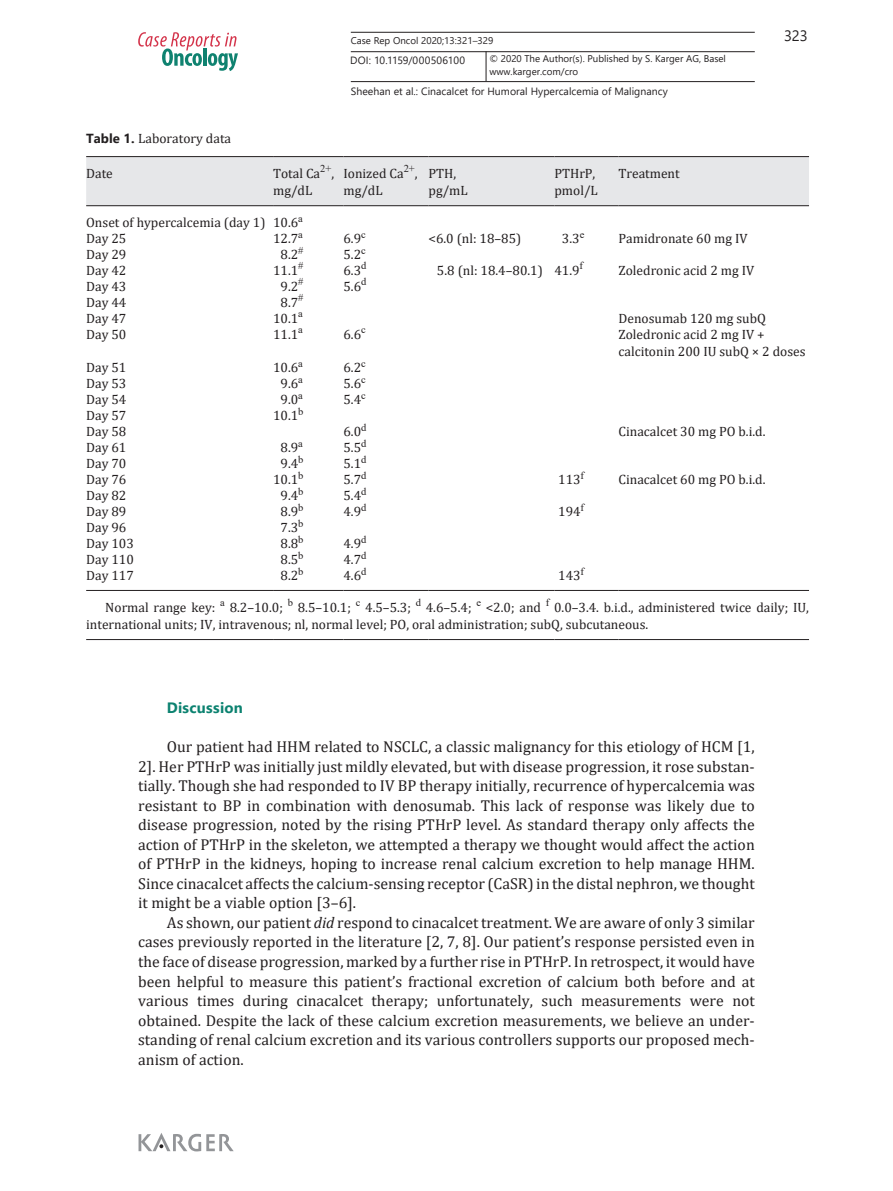
<style>
.page{position:relative;width:893px;height:1191px;background:#fff}
.page>*{position:absolute;margin:0;border:0;box-sizing:border-box;transform-origin:0 0}
.t1{font:15.75px/19.5px "Cambria";color:#231f20;text-align:justify}
.t2{font:700 15px "Segoe UI";letter-spacing:.015em;color:#0c8270}
.t3{font:15px "Segoe UI";color:#231f20}
.t4{font:13.5px/17.4px "Cambria";color:#231f20}
.t5{font:10.5px "Segoe UI";letter-spacing:.005em;color:#231f20}
.t6{font:9.75px "Segoe UI";color:#231f20}
.s1{font-family:"Segoe UI";font-weight:700;font-size:13.2px}
.s2{font-style:italic}
</style>
<div class="page">
<svg style="left:138px;top:32px;width:100px;height:39px"></svg>
<hr style="left:351px;top:51px;width:404px;height:1px;background:#231f20">
<hr style="left:351px;top:81px;width:404px;height:1px;background:#231f20">
<hr style="left:351px;top:32px;width:404px;height:1px;background:#231f20">
<svg style="left:139px;top:1133px;width:95px;height:18px"></svg>
<hr style="left:486px;top:51px;width:1px;height:30px;background:#231f20">
<div style="left:86px;top:157px;width:723px;height:48px;background:#e6e7e9"></div>
<hr style="left:86px;top:156px;width:187px;height:1px;background:#231f20">
<hr style="left:273px;top:156px;width:70px;height:1px;background:#231f20">
<hr style="left:343px;top:156px;width:85px;height:1px;background:#231f20">
<hr style="left:428px;top:156px;width:126px;height:1px;background:#231f20">
<hr style="left:554px;top:156px;width:64px;height:1px;background:#231f20">
<hr style="left:618px;top:156px;width:191px;height:1px;background:#231f20">
<hr style="left:86px;top:205px;width:187px;height:1px;background:#231f20">
<hr style="left:273px;top:205px;width:70px;height:1px;background:#231f20">
<hr style="left:343px;top:205px;width:85px;height:1px;background:#231f20">
<hr style="left:428px;top:205px;width:126px;height:1px;background:#231f20">
<hr style="left:554px;top:205px;width:64px;height:1px;background:#231f20">
<hr style="left:618px;top:205px;width:191px;height:1px;background:#231f20">
<hr style="left:86px;top:590px;width:187px;height:1px;background:#231f20">
<hr style="left:273px;top:590px;width:70px;height:1px;background:#231f20">
<hr style="left:343px;top:590px;width:85px;height:1px;background:#231f20">
<hr style="left:428px;top:590px;width:126px;height:1px;background:#231f20">
<hr style="left:554px;top:590px;width:64px;height:1px;background:#231f20">
<hr style="left:618px;top:590px;width:191px;height:1px;background:#231f20">
<hr style="left:86px;top:639px;width:187px;height:1px;background:#231f20">
<hr style="left:273px;top:639px;width:70px;height:1px;background:#231f20">
<hr style="left:343px;top:639px;width:85px;height:1px;background:#231f20">
<hr style="left:428px;top:639px;width:126px;height:1px;background:#231f20">
<hr style="left:554px;top:639px;width:64px;height:1px;background:#231f20">
<hr style="left:618px;top:639px;width:191px;height:1px;background:#231f20">
<p class="t6" style="left:351px;top:31px;width:144px">Case Rep Oncol 2020;13:321–329</p>
<p class="t5" style="left:350px;top:50px;width:117px">DOI: 10.1159/000506100</p>
<p class="t6" style="left:489px;top:50px;width:238px">© 2020 The Author(s). Published by S. Karger AG, Basel</p>
<p class="t6" style="left:489px;top:62px;width:90px">www.karger.com/cro</p>
<p class="t5" style="left:351px;top:81px;width:318px">Sheehan et al.: Cinacalcet for Humoral Hypercalcemia of Malignancy</p>
<p class="t3" style="left:784px;top:22px;width:25px">323</p>
<p class="t4" style="left:86px;top:130px;width:146px"><span class="s1">Table 1.</span> Laboratory data</p>
<p class="t4" style="left:86px;top:164px;width:28px">Date</p>
<p class="t4" style="left:273px;top:164px;width:63px">Total Ca<sup>2+</sup>, mg/dL</p>
<p class="t4" style="left:343px;top:164px;width:76px">Ionized Ca<sup>2+</sup>, mg/dL</p>
<p class="t4" style="left:428px;top:164px;width:41px">PTH, pg/mL</p>
<p class="t4" style="left:554px;top:164px;width:45px">PTHrP, pmol/L</p>
<p class="t4" style="left:618px;top:164px;width:63px">Treatment</p>
<p class="t4" style="left:86px;top:214px;width:218px;line-height:15.9px">Onset of hypercalcemia (day 1) 10.6<sup>a<br></sup>Day 25</p>
<p class="t4" style="left:273px;top:229px;width:31px">12.7<sup>a</sup></p>
<p class="t4" style="left:343px;top:229px;width:24px">6.9<sup>c</sup></p>
<p class="t4" style="left:428px;top:229px;width:94px">&lt;6.0 (nl: 18–85)</p>
<p class="t4" style="left:562px;top:229px;width:24px">3.3<sup>e</sup></p>
<p class="t4" style="left:618px;top:229px;width:131px">Pamidronate 60 mg IV</p>
<p class="t4" style="left:86px;top:245px;width:42px">Day 29</p>
<p class="t4" style="left:281px;top:245px;width:24px">8.2<sup>#</sup></p>
<p class="t4" style="left:343px;top:245px;width:24px">5.2<sup>c</sup></p>
<p class="t4" style="left:86px;top:261px;width:42px">Day 42</p>
<p class="t4" style="left:273px;top:261px;width:32px">11.1<sup>#</sup></p>
<p class="t4" style="left:343px;top:261px;width:24px">6.3<sup>d</sup></p>
<p class="t4" style="left:437px;top:261px;width:148px">5.8 (nl: 18.4–80.1) 41.9<sup>f</sup></p>
<p class="t4" style="left:618px;top:261px;width:137px">Zoledronic acid 2 mg IV</p>
<p class="t4" style="left:86px;top:277px;width:42px">Day 43</p>
<p class="t4" style="left:281px;top:277px;width:24px">9.2<sup>#</sup></p>
<p class="t4" style="left:343px;top:277px;width:24px">5.6<sup>d</sup></p>
<p class="t4" style="left:86px;top:293px;width:42px">Day 44</p>
<p class="t4" style="left:281px;top:293px;width:24px">8.7<sup>#</sup></p>
<p class="t4" style="left:86px;top:309px;width:42px">Day 47</p>
<p class="t4" style="left:273px;top:309px;width:31px">10.1<sup>a</sup></p>
<p class="t4" style="left:618px;top:309px;width:149px">Denosumab 120 mg subQ</p>
<p class="t4" style="left:86px;top:325px;width:42px">Day 50</p>
<p class="t4" style="left:273px;top:325px;width:31px">11.1<sup>a</sup></p>
<p class="t4" style="left:343px;top:325px;width:24px">6.6<sup>c</sup></p>
<p class="t4" style="left:618px;top:325px;width:189px">Zoledronic acid 2 mg IV + calcitonin 200 IU subQ × 2 doses</p>
<p class="t4" style="left:86px;top:359px;width:42px">Day 51</p>
<p class="t4" style="left:273px;top:359px;width:31px">10.6<sup>a</sup></p>
<p class="t4" style="left:343px;top:359px;width:24px">6.2<sup>c</sup></p>
<p class="t4" style="left:86px;top:375px;width:42px">Day 53</p>
<p class="t4" style="left:281px;top:375px;width:24px">9.6<sup>a</sup></p>
<p class="t4" style="left:343px;top:375px;width:24px">5.6<sup>c</sup></p>
<p class="t4" style="left:86px;top:391px;width:42px">Day 54</p>
<p class="t4" style="left:281px;top:391px;width:24px">9.0<sup>a</sup></p>
<p class="t4" style="left:343px;top:391px;width:24px">5.4<sup>c</sup></p>
<p class="t4" style="left:86px;top:407px;width:42px">Day 57</p>
<p class="t4" style="left:273px;top:407px;width:32px">10.1<sup>b</sup></p>
<p class="t4" style="left:86px;top:423px;width:42px">Day 58</p>
<p class="t4" style="left:343px;top:423px;width:24px">6.0<sup>d</sup></p>
<p class="t4" style="left:618px;top:423px;width:148px">Cinacalcet 30 mg PO b.i.d.</p>
<p class="t4" style="left:86px;top:438px;width:42px">Day 61</p>
<p class="t4" style="left:281px;top:438px;width:24px">8.9<sup>a</sup></p>
<p class="t4" style="left:343px;top:438px;width:24px">5.5<sup>d</sup></p>
<p class="t4" style="left:86px;top:454px;width:42px">Day 70</p>
<p class="t4" style="left:281px;top:454px;width:24px">9.4<sup>b</sup></p>
<p class="t4" style="left:343px;top:454px;width:24px">5.1<sup>d</sup></p>
<p class="t4" style="left:86px;top:470px;width:42px">Day 76</p>
<p class="t4" style="left:273px;top:470px;width:32px">10.1<sup>b</sup></p>
<p class="t4" style="left:343px;top:470px;width:24px">5.7<sup>d</sup></p>
<p class="t4" style="left:558px;top:470px;width:27px">113<sup>f</sup></p>
<p class="t4" style="left:618px;top:470px;width:148px">Cinacalcet 60 mg PO b.i.d.</p>
<p class="t4" style="left:86px;top:486px;width:42px">Day 82</p>
<p class="t4" style="left:281px;top:486px;width:24px">9.4<sup>b</sup></p>
<p class="t4" style="left:343px;top:486px;width:24px">5.4<sup>d</sup></p>
<p class="t4" style="left:86px;top:502px;width:42px">Day 89</p>
<p class="t4" style="left:281px;top:502px;width:24px">8.9<sup>b</sup></p>
<p class="t4" style="left:343px;top:502px;width:24px">4.9<sup>d</sup></p>
<p class="t4" style="left:558px;top:502px;width:27px">194<sup>f</sup></p>
<p class="t4" style="left:86px;top:518px;width:42px">Day 96</p>
<p class="t4" style="left:281px;top:518px;width:24px">7.3<sup>b</sup></p>
<p class="t4" style="left:86px;top:534px;width:49px">Day 103</p>
<p class="t4" style="left:281px;top:534px;width:24px">8.8<sup>b</sup></p>
<p class="t4" style="left:343px;top:534px;width:24px">4.9<sup>d</sup></p>
<p class="t4" style="left:86px;top:550px;width:49px">Day 110</p>
<p class="t4" style="left:281px;top:550px;width:24px">8.5<sup>b</sup></p>
<p class="t4" style="left:343px;top:550px;width:24px">4.7<sup>d</sup></p>
<p class="t4" style="left:86px;top:566px;width:49px">Day 117</p>
<p class="t4" style="left:281px;top:566px;width:24px">8.2<sup>b</sup></p>
<p class="t4" style="left:343px;top:566px;width:24px">4.6<sup>d</sup></p>
<p class="t4" style="left:558px;top:566px;width:27px">143<sup>f</sup></p>
<p class="t4" style="left:86px;top:598px;width:724px;text-indent:19px">Normal range key: <sup>a</sup> 8.2–10.0; <sup>b</sup> 8.5–10.1; <sup>c</sup> 4.5–5.3; <sup>d</sup> 4.6–5.4; <sup>e</sup> &lt;2.0; and <sup>f</sup> 0.0–3.4. b.i.d., administered twice daily; IU, international units; IV, intravenous; nl, normal level; PO, oral administration; subQ, subcutaneous.</p>
<p class="t2" style="left:167px;top:693px;width:77px">Discussion</p>
<p class="t1" style="left:138px;top:736px;width:618px;text-indent:29px">Our patient had HHM related to NSCLC, a classic malignancy for this etiology of HCM [1, 2]. Her PTHrP was initially just mildly elevated, but with disease progression, it rose substan&shy;tially. Though she had responded to IV BP therapy initially, recurrence of hypercalcemia was resistant to BP in combination with denosumab. This lack of response was likely due to disease progression, noted by the rising PTHrP level. As standard therapy only affects the action of PTHrP in the skeleton, we attempted a therapy we thought would affect the action of PTHrP in the kidneys, hoping to increase renal calcium excretion to help manage HHM.<br>Since cinacalcet affects the calcium-sensing receptor (CaSR) in the distal nephron, we thought it might be a viable option [3–6].</p>
<p class="t1" style="left:138px;top:912px;width:618px;text-indent:29px">As shown, our patient <span class="s2">did</span> respond to cinacalcet treatment. We are aware of only 3 similar cases previously reported in the literature [2, 7, 8]. Our patient’s response persisted even in the face of disease progression, marked by a further rise in PTHrP. In retrospect, it would have been helpful to measure this patient’s fractional excretion of calcium both before and at various times during cinacalcet therapy; unfortunately, such measurements were not obtained. Despite the lack of these calcium excretion measurements, we believe an under&shy;standing of renal calcium excretion and its various controllers supports our proposed mech&shy;anism of action.</p>
</div>
